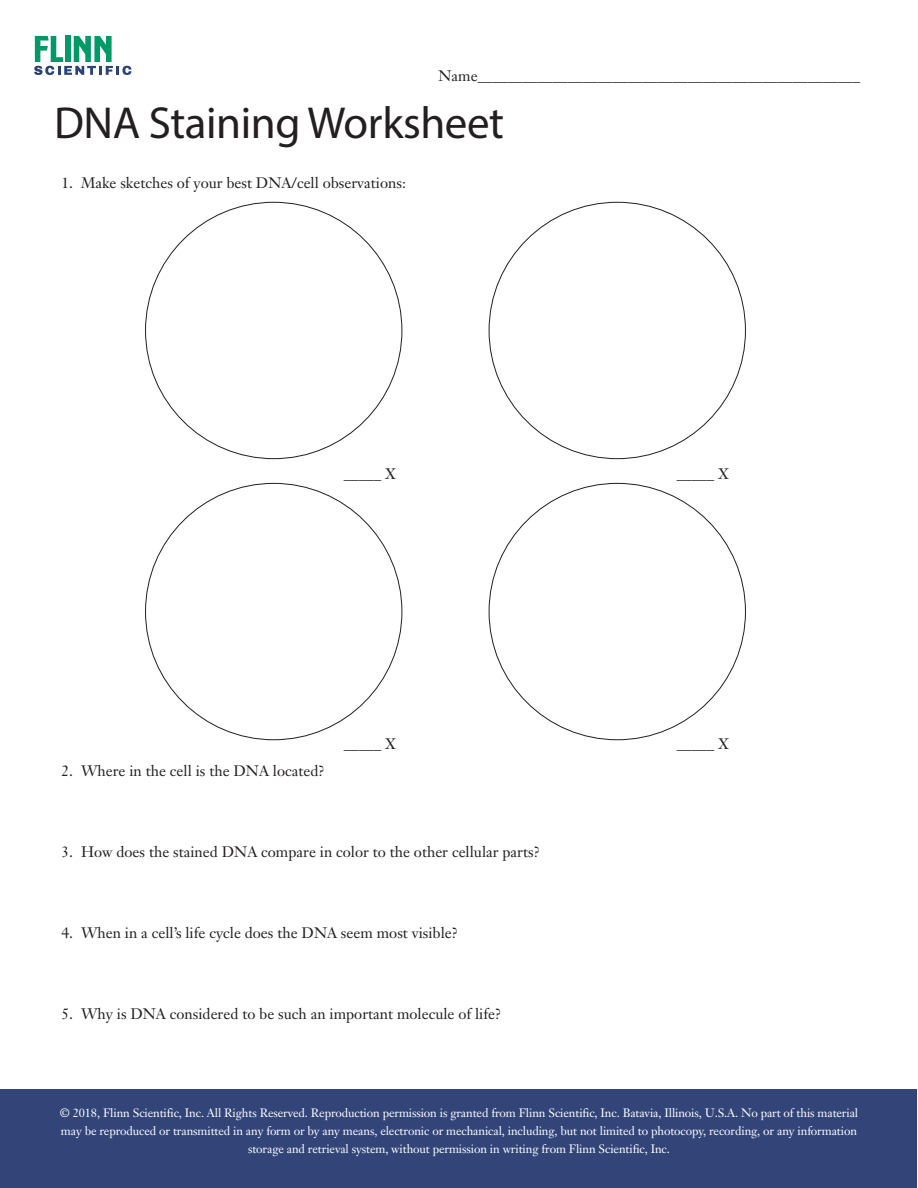
<style>
.page{position:relative;width:918px;height:1188px;background:#fff}
.page>*{position:absolute;margin:0;border:0;box-sizing:border-box;transform-origin:0 0}
.Headline{font:45px "Myriad Pro";letter-spacing:-.01em;color:#231f20}
.d_body{font:15px "Janson Text";color:#231f20}
.d_a_b_c__s{font:15px "Janson Text";color:#231f20}
.t1{font:12px/18px "Janson Text";letter-spacing:-.01em;color:#fff;text-align:center}
</style>
<div class="page">
<div style="left:1px;top:1089px;width:916px;height:99px;background:#324478"></div>
<svg style="left:34px;top:36px;width:97px;height:39px"></svg>
<p class="d_a_b_c__s" style="left:439px;top:66px;width:423px">Name___________________________________________________</p>
<p class="Headline" style="left:54px;top:95px;width:451px">DNA Staining Worksheet</p>
<p class="d_body" style="left:62px;top:173px;width:346px">1. Make sketches of your best DNA/cell observations:</p>
<p class="d_body" style="left:344px;top:464px;width:54px">_____ X</p>
<p class="d_body" style="left:677px;top:464px;width:54px">_____ X</p>
<p class="d_body" style="left:62px;top:761px;width:265px">2. Where in the cell is the DNA located?</p>
<p class="d_body" style="left:344px;top:734px;width:54px">_____ X</p>
<p class="d_body" style="left:677px;top:734px;width:54px">_____ X</p>
<p class="d_body" style="left:62px;top:842px;width:480px">3. How does the stained DNA compare in color to the other cellular parts?</p>
<p class="d_body" style="left:62px;top:923px;width:398px">4. When in a cell’s life cycle does the DNA seem most visible?</p>
<p class="d_body" style="left:62px;top:1004px;width:441px">5. Why is DNA considered to be such an important molecule of life?</p>
<p class="t1" style="left:60px;top:1104px;width:800px">© 2018, Flinn Scientific, Inc. All Rights Reserved. Reproduction permission is granted from Flinn Scientific, Inc. Batavia, Illinois, U.S.A. No part of this material may be reproduced or transmitted in any form or by any means, electronic or mechanical, including, but not limited to photocopy, recording, or any information storage and retrieval system, without permission in writing from Flinn Scientific, Inc.</p>
</div>
